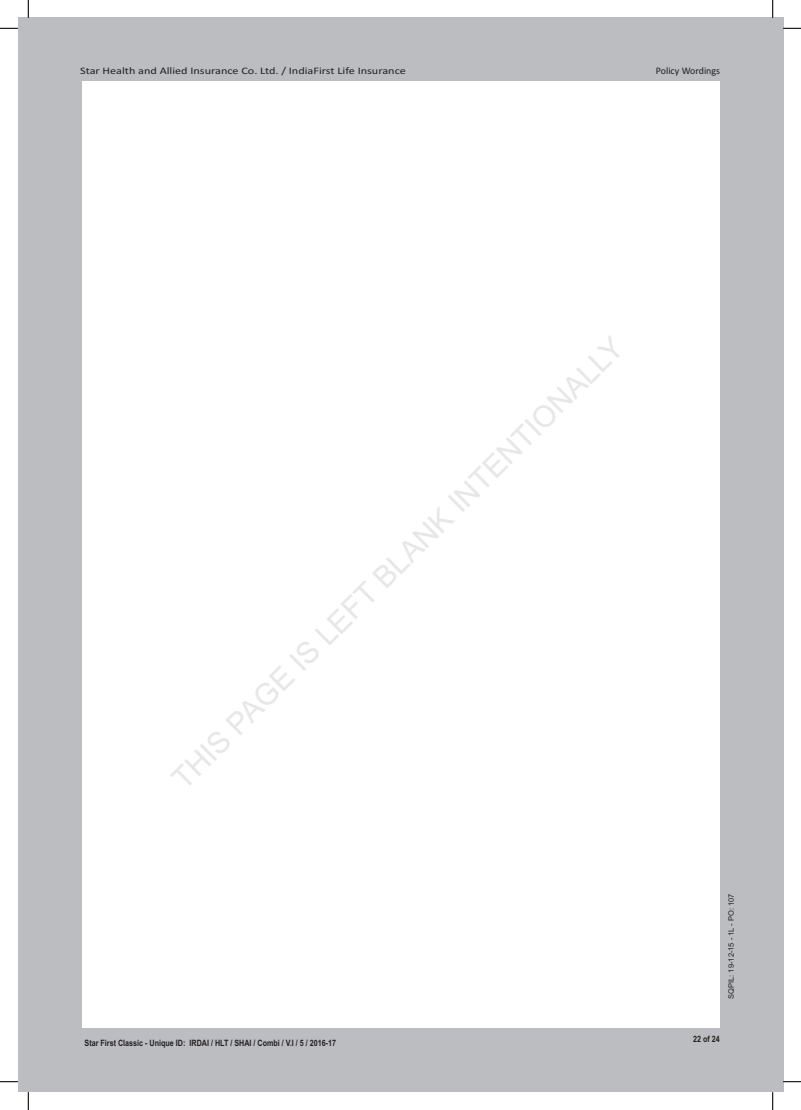
<style>
.page{position:relative;width:801px;height:1110px;background:#fff}
.page>*{position:absolute;margin:0;border:0;box-sizing:border-box;transform-origin:0 0}
.t1{font:30px "Arial";color:#e6e7e9}
.t2{font:10px "Calibri";color:#231f20;scale:1.22 1}
.t3{font:10px "Calibri";color:#231f20}
.t4{font:700 8.75px "Arial Narrow";color:#231f20}
.t5{font:7.5px "Arial";color:#231f20}
</style>
<div class="page">
<div style="left:18px;top:18px;width:765px;height:1073px;background:#bcbdc0"></div>
<div style="left:81px;top:81px;width:638px;height:947px;background:#fff"></div>
<svg style="left:0;top:28px;width:18px;height:1px"></svg>
<svg style="left:783px;top:28px;width:18px;height:1px"></svg>
<svg style="left:28px;top:0;width:1px;height:18px"></svg>
<svg style="left:772px;top:0;width:1px;height:18px"></svg>
<svg style="left:28px;top:1091px;width:1px;height:18px"></svg>
<svg style="left:772px;top:1091px;width:1px;height:18px"></svg>
<p class="t2" style="left:80px;top:67px;width:268px">Star Health and Allied Insurance Co. Ltd. / IndiaFirst Life Insurance</p>
<p class="t3" style="left:656px;top:66px;width:66px">Policy Wordings</p>
<h1 class="t1" style="left:169px;top:775px;width:625px;rotate:-45deg">THIS PAGE IS LEFT BLANK INTENTIONALLY</h1>
<p class="t4" style="left:85px;top:1035px;width:253px">Star First Classic - Unique ID: IRDAI / HLT / SHAI / Combi / V.I / 5 / 2016-17</p>
<p class="t5" style="left:728px;top:998px;width:107px;rotate:-90deg">SQPIL: 19-12-15 - 1L - PO: 107</p>
<p class="t4" style="left:693px;top:1032px;width:28px">22 of 24</p>
</div>
